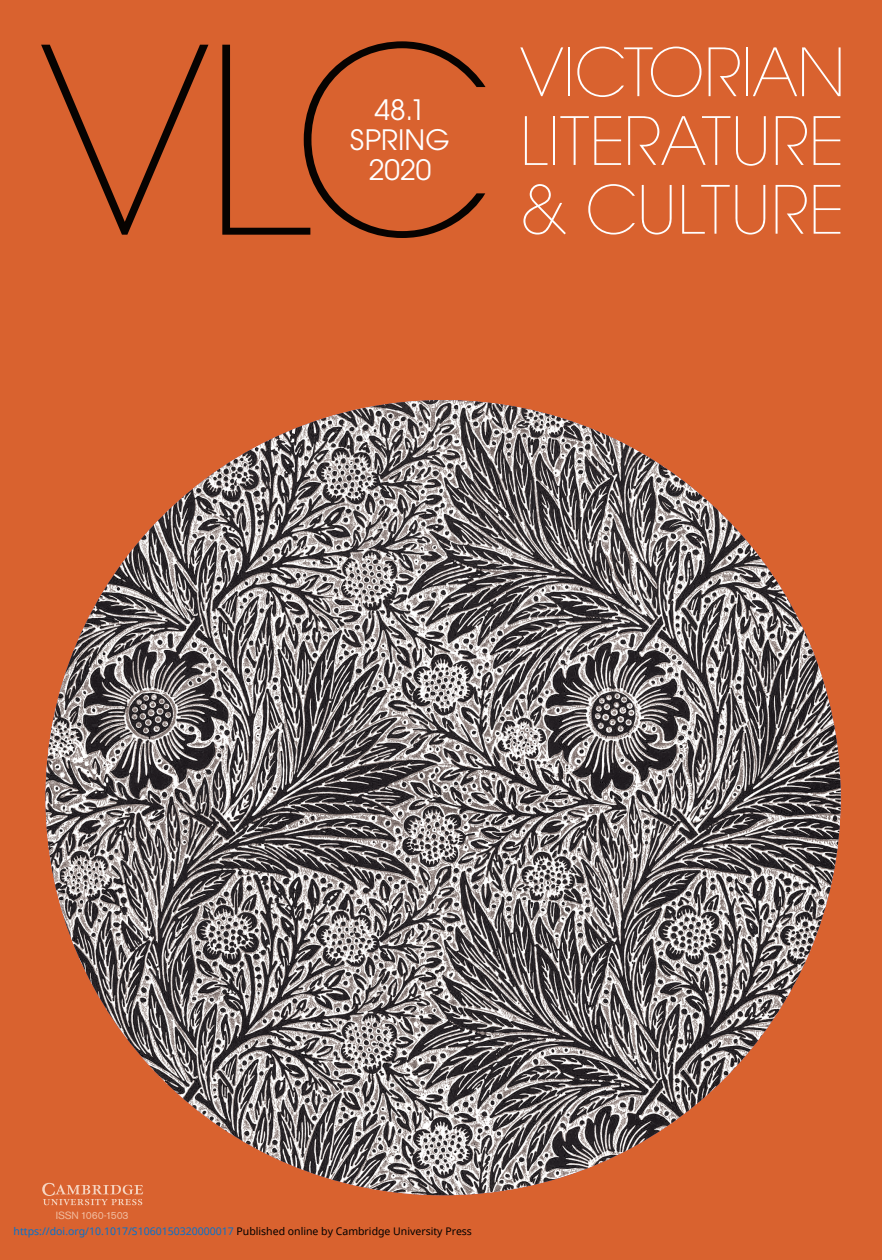
<style>
.page{position:relative;width:882px;height:1260px;background:#d9622f}
.page>*{position:absolute;margin:0;border:0;box-sizing:border-box;transform-origin:0 0}
.t1{font:200 256.72px "Avant Garde LT";color:#070301}
.t2{font:200 65.98px/68.8px "Avant Garde LT";color:#fff;text-align:justify}
.t3{font:28px/29.8px "Avant Garde LT";letter-spacing:.005em;color:#fff;text-align:center}
.t4{font:10.5px "Noto Sans";color:#0172cf}
.t5{font:10.33px "Akzidenz Grotesk BE";letter-spacing:-.02em;color:#f1bc9f}
.s1{color:#000}
</style>
<div class="page">
<img style="left:46px;top:400px;width:795px;height:795px;border-radius:50%">
<svg style="left:42px;top:1183px;width:101px;height:22px"></svg>
<p class="t1" style="left:39px;top:43px;width:457px">VLC</p>
<p class="t2" style="left:520px;top:44px;width:327px">VICTORIAN LITERATURE &amp; CULTURE</p>
<p class="t3" style="left:350px;top:97px;width:101px">48.1<br>SPRING<br>2020</p>
<p class="t5" style="left:56px;top:1212px;width:74px">ISSN 1060-1503</p>
<p class="t4" style="left:14px;top:1224px;width:460px">https://doi.org/10.1017/S1060150320000017 <span class="s1">Published online by Cambridge University Press</span></p>
</div>
